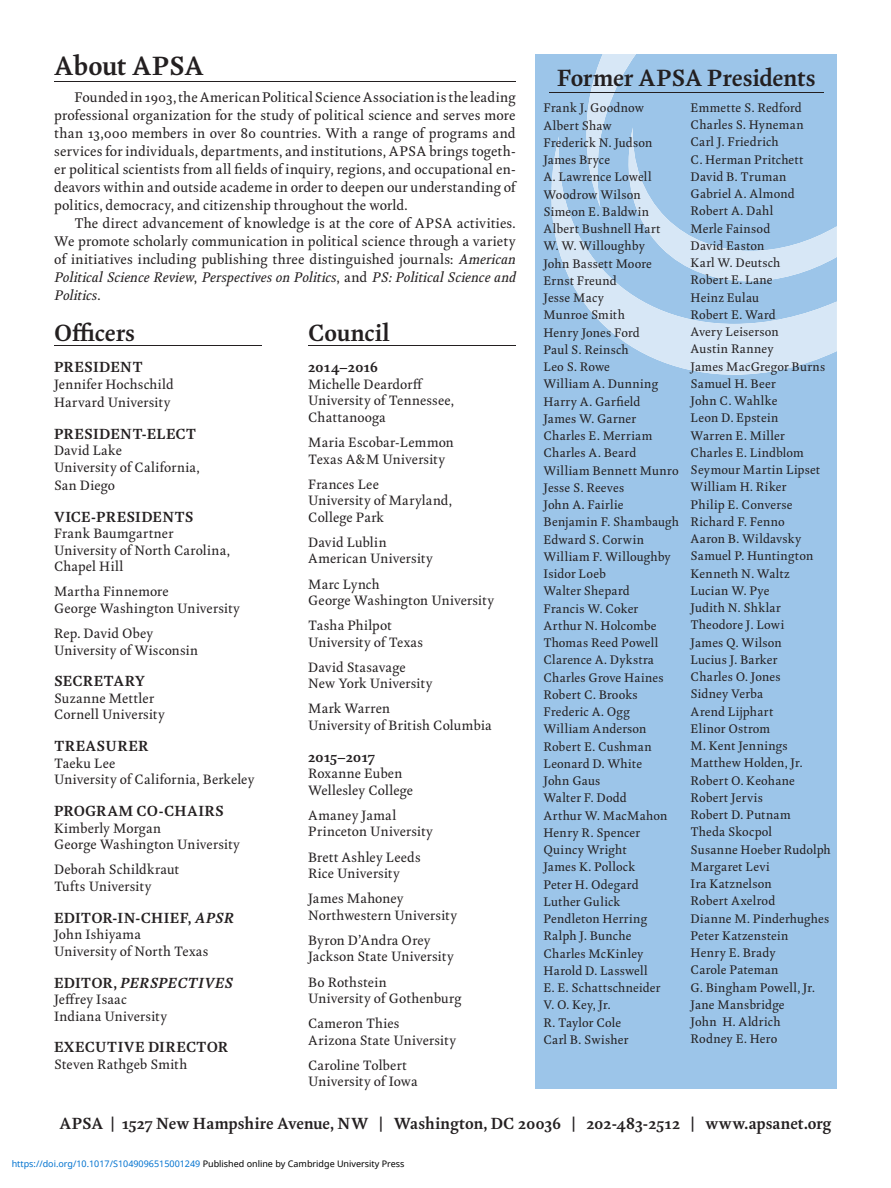
<style>
.page{position:relative;width:891px;height:1188px;background:#fff}
.page>*{position:absolute;margin:0;border:0;box-sizing:border-box;transform-origin:0 0}
.t1{font:700 27px "Kingfisher";letter-spacing:-.01em;color:#231f20}
.t2{font:700 24px "Kingfisher";letter-spacing:-.005em;color:#231f20}
.t3{font:700 16.5px "Kingfisher";letter-spacing:.005em;color:#231f20}
.t4{font:700 15px "Kingfisher";letter-spacing:.01em;color:#231f20}
.t5{font:italic 700 15px "Kingfisher";letter-spacing:.01em;color:#231f20}
.t6{font:14.25px "Kingfisher";letter-spacing:.005em;color:#231f20}
.t7{font:italic 14.25px "Kingfisher";letter-spacing:.005em;color:#231f20}
.t8{font:13.8px/16.5px "Kingfisher";letter-spacing:.005em;color:#231f20}
.t9{font:12.75px/17.2px "Kingfisher";letter-spacing:.01em;color:#231f20}
.t10{font:9px "Noto Sans";color:#0172cf}
.s1{font-style:italic}
.s2{font-style:normal}
.s3{color:#000}
</style>
<div class="page">
<div style="left:536px;top:54px;width:301px;height:1034px;background:#9cc5e9"></div>
<svg style="left:551px;top:137px;width:286px;height:238px"></svg>
<svg style="left:581px;top:54px;width:256px;height:227px"></svg>
<hr style="left:549px;top:92px;width:275px;height:1px;background:#231f20">
<hr style="left:54px;top:81px;width:462px;height:1px;background:#231f20">
<hr style="left:308px;top:345px;width:207px;height:1px;background:#231f20">
<hr style="left:54px;top:345px;width:208px;height:1px;background:#231f20">
<p class="t1" style="left:54px;top:54px;width:151px">About APSA</p>
<p class="t6" style="left:75px;top:91px;width:443px">Founded in 1903, the American Political Science Association is the leading</p>
<p class="t6" style="left:54px;top:109px;width:463px">professional organization for the study of political science and serves more</p>
<p class="t6" style="left:54px;top:127px;width:463px">than 13,000 members in over 80 countries. With a range of programs and</p>
<p class="t6" style="left:54px;top:145px;width:463px">services for individuals, departments, and institutions, APSA brings togeth-</p>
<p class="t6" style="left:54px;top:163px;width:463px">er political scientists from all fields of inquiry, regions, and occupational en-</p>
<p class="t6" style="left:54px;top:181px;width:463px">deavors within and outside academe in order to deepen our understanding of</p>
<p class="t6" style="left:54px;top:199px;width:355px">politics, democracy, and citizenship throughout the world.</p>
<p class="t6" style="left:75px;top:217px;width:443px">The direct advancement of knowledge is at the core of APSA activities.</p>
<p class="t6" style="left:54px;top:235px;width:463px">We promote scholarly communication in political science through a variety</p>
<p class="t6" style="left:54px;top:253px;width:463px">of initiatives including publishing three distinguished journals: <span class="s1">American</span></p>
<p class="t7" style="left:54px;top:271px;width:463px">Political Science Review<span class="s2">,</span> Perspectives on Politics<span class="s2">, and</span> PS: Political Science and</p>
<p class="t7" style="left:54px;top:289px;width:48px">Politics<span class="s2">.</span></p>
<p class="t2" style="left:308px;top:322px;width:83px">Council</p>
<p class="t4" style="left:308px;top:361px;width:71px">2014–2016</p>
<p class="t8" style="left:308px;top:377px;width:147px">Michelle Deardorff<br>University of Tennessee,<br>Chattanooga</p>
<p class="t8" style="left:308px;top:436px;width:147px">Maria Escobar-Lemmon<br>Texas A&amp;M University</p>
<p class="t8" style="left:308px;top:477px;width:145px">Frances Lee<br>University of Maryland,<br>College Park</p>
<p class="t8" style="left:308px;top:535px;width:126px">David Lublin<br>American University</p>
<p class="t8" style="left:308px;top:577px;width:188px">Marc Lynch<br>George Washington University</p>
<p class="t8" style="left:308px;top:619px;width:117px">Tasha Philpot<br>University of Texas</p>
<p class="t8" style="left:308px;top:660px;width:126px">David Stasavage<br>New York University</p>
<p class="t8" style="left:308px;top:702px;width:185px">Mark Warren<br>University of British Columbia</p>
<p class="t4" style="left:308px;top:750px;width:68px">2015–2017</p>
<p class="t8" style="left:308px;top:767px;width:107px">Roxanne Euben<br>Wellesley College</p>
<p class="t8" style="left:308px;top:808px;width:126px">Amaney Jamal<br>Princeton University</p>
<p class="t8" style="left:308px;top:850px;width:114px">Brett Ashley Leeds<br>Rice University</p>
<p class="t8" style="left:308px;top:892px;width:151px">James Mahoney<br>Northwestern University</p>
<p class="t8" style="left:308px;top:933px;width:147px">Byron D’Andra Orey<br>Jackson State University</p>
<p class="t8" style="left:308px;top:975px;width:155px">Bo Rothstein<br>University of Gothenburg</p>
<p class="t8" style="left:308px;top:1017px;width:150px">Cameron Thies<br>Arizona State University</p>
<p class="t8" style="left:308px;top:1058px;width:111px">Caroline Tolbert<br>University of Iowa</p>
<p class="t2" style="left:54px;top:322px;width:83px">Officers</p>
<p class="t4" style="left:54px;top:361px;width:90px">PRESIDENT</p>
<p class="t8" style="left:54px;top:377px;width:121px;line-height:18px">Jennifer Hochschild<br>Harvard University</p>
<p class="t4" style="left:54px;top:427px;width:144px">PRESIDENT-ELECT</p>
<p class="t8" style="left:54px;top:444px;width:147px">David Lake<br>University of California,</p>
<p class="t8" style="left:54px;top:478px;width:63px">San Diego</p>
<p class="t4" style="left:54px;top:510px;width:141px">VICE-PRESIDENTS</p>
<p class="t8" style="left:54px;top:527px;width:177px">Frank Baumgartner<br>University of North Carolina,<br>Chapel Hill</p>
<p class="t8" style="left:54px;top:585px;width:188px">Martha Finnemore<br>George Washington University</p>
<p class="t8" style="left:54px;top:626px;width:146px">Rep. David Obey<br>University of Wisconsin</p>
<p class="t4" style="left:54px;top:675px;width:93px">SECRETARY</p>
<p class="t8" style="left:54px;top:691px;width:112px">Suzanne Mettler<br>Cornell University</p>
<p class="t4" style="left:54px;top:740px;width:96px">TREASURER</p>
<p class="t8" style="left:54px;top:756px;width:202px">Taeku Lee<br>University of California, Berkeley</p>
<p class="t4" style="left:54px;top:805px;width:172px">PROGRAM CO-CHAIRS</p>
<p class="t8" style="left:54px;top:821px;width:188px">Kimberly Morgan<br>George Washington University</p>
<p class="t8" style="left:54px;top:863px;width:127px">Deborah Schildkraut<br>Tufts University</p>
<p class="t4" style="left:54px;top:911px;width:181px">EDITOR-IN-CHIEF, <span class="s1">APSR</span></p>
<p class="t8" style="left:54px;top:928px;width:156px">John Ishiyama<br>University of North Texas</p>
<p class="t5" style="left:54px;top:976px;width:180px"><span class="s2">EDITOR,</span> PERSPECTIVES</p>
<p class="t8" style="left:54px;top:993px;width:115px">Jeffrey Isaac<br>Indiana University</p>
<p class="t4" style="left:54px;top:1041px;width:176px">EXECUTIVE DIRECTOR</p>
<p class="t8" style="left:54px;top:1057px;width:135px">Steven Rathgeb Smith</p>
<p class="t2" style="left:557px;top:68px;width:260px">Former APSA Presidents</p>
<p class="t9" style="left:543px;top:101px;width:137px">Frank J. Goodnow<br>Albert Shaw<br>Frederick N. Judson<br>James Bryce<br>A. Lawrence Lowell<br>Woodrow Wilson<br>Simeon E. Baldwin<br>Albert Bushnell Hart<br>W. W. Willoughby<br>John Bassett Moore<br>Ernst Freund<br>Jesse Macy<br>Munroe Smith<br>Henry Jones Ford<br>Paul S. Reinsch<br>Leo S. Rowe<br>William A. Dunning<br>Harry A. Garfield<br>James W. Garner<br>Charles E. Merriam<br>Charles A. Beard<br>William Bennett Munro<br>Jesse S. Reeves<br>John A. Fairlie<br>Benjamin F. Shambaugh<br>Edward S. Corwin<br>William F. Willoughby<br>Isidor Loeb<br>Walter Shepard<br>Francis W. Coker<br>Arthur N. Holcombe<br>Thomas Reed Powell<br>Clarence A. Dykstra<br>Charles Grove Haines<br>Robert C. Brooks<br>Frederic A. Ogg<br>William Anderson<br>Robert E. Cushman<br>Leonard D. White<br>John Gaus<br>Walter F. Dodd<br>Arthur W. MacMahon<br>Henry R. Spencer<br>Quincy Wright<br>James K. Pollock<br>Peter H. Odegard<br>Luther Gulick<br>Pendleton Herring<br>Ralph J. Bunche<br>Charles McKinley<br>Harold D. Lasswell<br>E. E. Schattschneider<br>V. O. Key, Jr.<br>R. Taylor Cole<br>Carl B. Swisher</p>
<p class="t9" style="left:691px;top:100px;width:142px">Emmette S. Redford<br>Charles S. Hyneman<br>Carl J. Friedrich<br>C. Herman Pritchett<br>David B. Truman<br>Gabriel A. Almond<br>Robert A. Dahl<br>Merle Fainsod<br>David Easton<br>Karl W. Deutsch<br>Robert E. Lane<br>Heinz Eulau<br>Robert E. Ward<br>Avery Leiserson<br>Austin Ranney<br>James MacGregor Burns<br>Samuel H. Beer<br>John C. Wahlke<br>Leon D. Epstein<br>Warren E. Miller<br>Charles E. Lindblom<br>Seymour Martin Lipset<br>William H. Riker<br>Philip E. Converse<br>Richard F. Fenno<br>Aaron B. Wildavsky<br>Samuel P. Huntington<br>Kenneth N. Waltz<br>Lucian W. Pye<br>Judith N. Shklar<br>Theodore J. Lowi<br>James Q. Wilson<br>Lucius J. Barker<br>Charles O. Jones<br>Sidney Verba<br>Arend Lijphart<br>Elinor Ostrom<br>M. Kent Jennings<br>Matthew Holden, Jr.<br>Robert O. Keohane<br>Robert Jervis<br>Robert D. Putnam<br>Theda Skocpol<br>Susanne Hoeber Rudolph<br>Margaret Levi<br>Ira Katznelson<br>Robert Axelrod<br>Dianne M. Pinderhughes<br>Peter Katzenstein<br>Henry E. Brady<br>Carole Pateman<br>G. Bingham Powell, Jr.<br>Jane Mansbridge<br>John H. Aldrich<br>Rodney E. Hero</p>
<p class="t3" style="left:59px;top:1116px;width:774px">APSA | 1527 New Hampshire Avenue, NW | Washington, DC 20036 | 202-483-2512 | www.apsanet.org</p>
<p class="t10" style="left:12px;top:1157px;width:394px">https://doi.org/10.1017/S1049096515001249 <span class="s3">Published online by Cambridge University Press</span></p>
</div>
